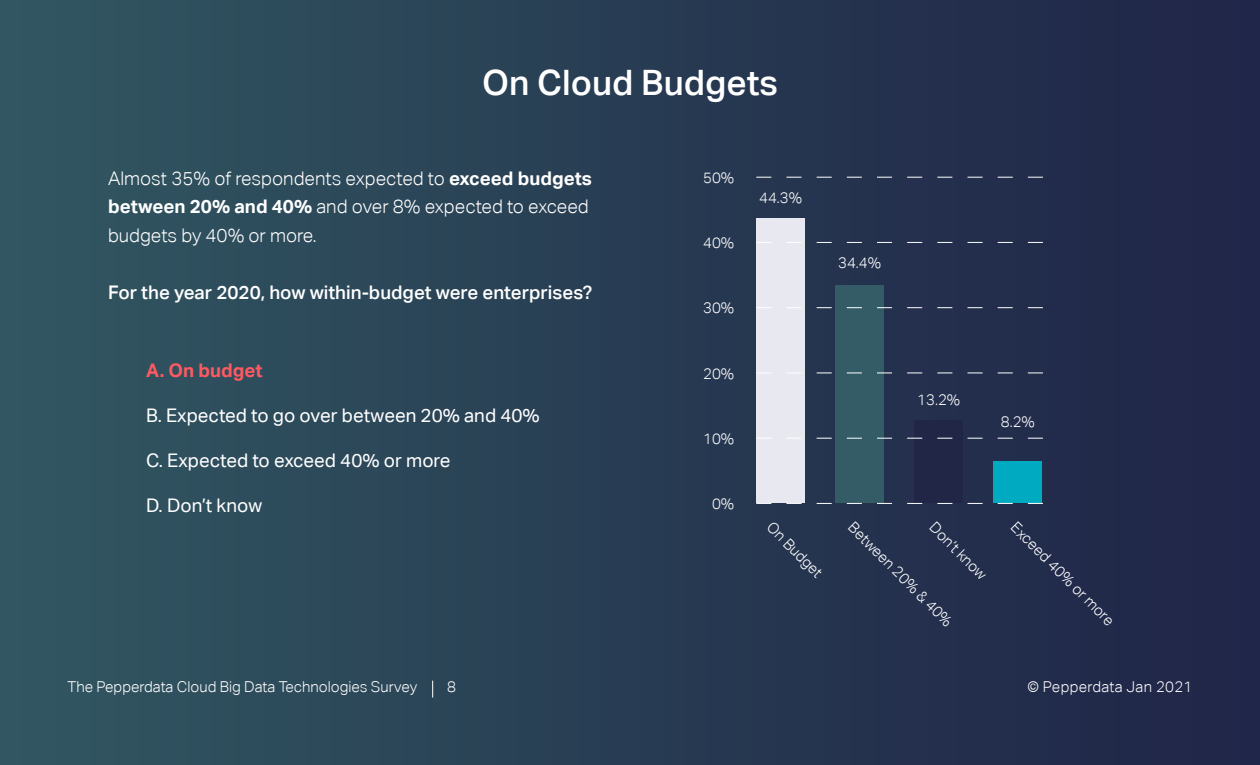
<style>
.page{position:relative;width:1260px;height:765px;background:#fff}
.page>*{position:absolute;margin:0;border:0;box-sizing:border-box;transform-origin:0 0}
.t1{font:500 35px "Aktiv Grotesk";color:#fff}
.t2{font:300 18.75px/28.8px "Aktiv Grotesk";color:#fff}
.t3{font:18.75px "Aktiv Grotesk";color:#fff}
.t4{font:500 18.75px "Aktiv Grotesk";color:#fff}
.t5{font:700 18.75px "Aktiv Grotesk";color:#ff5961}
.t6{font:300 15px "Aktiv Grotesk";color:#fff}
.t7{font:300 15px "Aktiv Grotesk";letter-spacing:.02em;color:#fff}
.s1{font-weight:700}
</style>
<div class="page">
<img style="left:0;top:0;width:1260px;height:765px">
<div style="left:756px;top:219px;width:49px;height:284px;background:#e8e8f0"></div>
<div style="left:835px;top:285px;width:49px;height:218px;background:#335c66"></div>
<div style="left:914px;top:420px;width:49px;height:83px;background:#212647"></div>
<div style="left:994px;top:461px;width:48px;height:42px;background:#00abc2"></div>
<svg style="left:756px;top:503px;width:287px;height:1px"></svg>
<svg style="left:756px;top:438px;width:287px;height:1px"></svg>
<svg style="left:805px;top:373px;width:238px;height:1px"></svg>
<svg style="left:756px;top:307px;width:287px;height:1px"></svg>
<svg style="left:756px;top:177px;width:287px;height:1px"></svg>
<svg style="left:756px;top:242px;width:287px;height:1px"></svg>
<svg style="left:432px;top:681px;width:1px;height:17px"></svg>
<h1 class="t1" style="left:482px;top:61px;width:297px">On Cloud Budgets</h1>
<p class="t2" style="left:108px;top:164px;width:485px">Almost 35% of respondents expected to <span class="s1">exceed budgets between 20% and 40%</span> and over 8% expected to exceed budgets by 40% or more.</p>
<p class="t4" style="left:108px;top:281px;width:486px">For the year 2020, how within-budget were enterprises?</p>
<p class="t5" style="left:146px;top:359px;width:118px">A. On budget</p>
<p class="t3" style="left:146px;top:404px;width:395px">B. Expected to go over between 20% and 40%</p>
<p class="t3" style="left:146px;top:449px;width:306px">C. Expected to exceed 40% or more</p>
<p class="t3" style="left:146px;top:494px;width:117px">D. Don’t know</p>
<p class="t6" style="left:703px;top:169px;width:33px">50%</p>
<p class="t6" style="left:703px;top:234px;width:33px">40%</p>
<p class="t6" style="left:703px;top:299px;width:33px">30%</p>
<p class="t6" style="left:703px;top:365px;width:33px">20%</p>
<p class="t6" style="left:703px;top:430px;width:33px">10%</p>
<p class="t6" style="left:712px;top:495px;width:24px">0%</p>
<p class="t6" style="left:759px;top:189px;width:44px">44.3%</p>
<p class="t6" style="left:838px;top:254px;width:44px">34.4%</p>
<p class="t6" style="left:917px;top:391px;width:44px">13.2%</p>
<p class="t6" style="left:1001px;top:413px;width:36px">8.2%</p>
<p class="t6" style="left:776px;top:519px;width:73px;rotate:45deg">On Budget</p>
<p class="t6" style="left:857px;top:519px;width:142px;rotate:45deg">Between 20% &amp; 40%</p>
<p class="t6" style="left:938px;top:519px;width:75px;rotate:45deg">Don’t know</p>
<p class="t6" style="left:1020px;top:519px;width:140px;rotate:45deg">Exceed 40% or more</p>
<p class="t6" style="left:68px;top:678px;width:351px">The Pepperdata Cloud Big Data Technologies Survey</p>
<p class="t6" style="left:447px;top:678px;width:10px">8</p>
<p class="t7" style="left:1027px;top:678px;width:167px">© Pepperdata Jan 2021</p>
</div>
